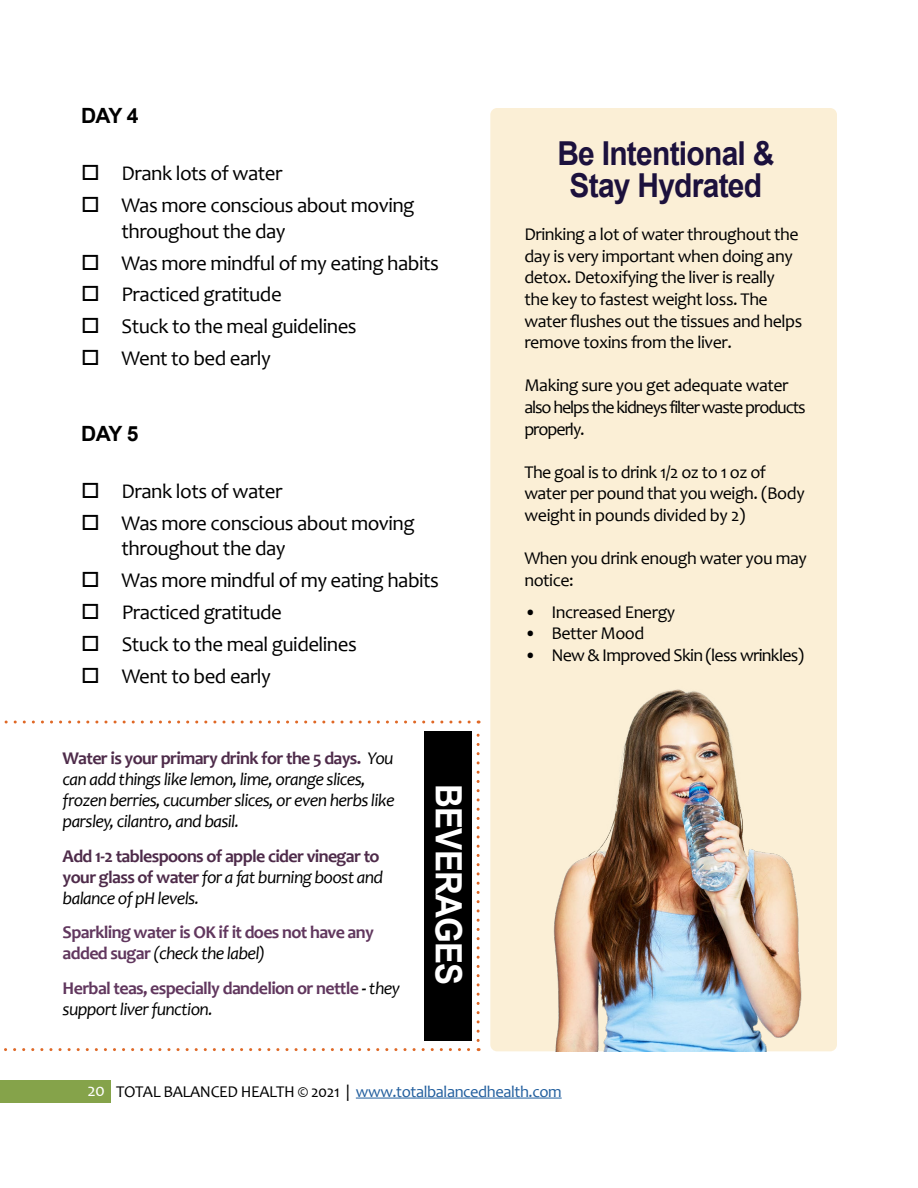
<style>
.page{position:relative;width:918px;height:1188px;background:#fff}
.page>*{position:absolute;margin:0;border:0;box-sizing:border-box;transform-origin:0 0}
.t1{font:700 36.3px "Arial";letter-spacing:-.025em;color:#fff;scale:.91 1}
.t2{font:700 33px/31.5px "Arial";letter-spacing:-.025em;color:#1c113d;text-align:center;scale:.91 1}
.t3{font:21px/32px "Candara";letter-spacing:-.025em;color:#000}
.t4{font:700 21px "Arial";letter-spacing:-.07em;color:#000}
.t5{font:18px/21.6px "Candara";letter-spacing:-.025em;color:#000}
.t6{font:italic 18px/21px "Candara";letter-spacing:-.035em;color:#000}
.t7{font:700 18px/21px "Candara";letter-spacing:-.035em;color:#61375e}
.t8{font:700 18px/21px "Candara";letter-spacing:-.035em;color:#4e2b4a}
.t9{font:18px/21.6px "Candara";letter-spacing:-.06em;color:#000}
.t10{font:16.5px "Candara";letter-spacing:-.025em;color:#215e9e}
.s1{font-weight:700;font-style:normal;color:#4e2b4a}
.s2{font-weight:400;font-style:italic;color:#000}
.s3{color:#000}
.s4{font-size:18px;color:#fff}
</style>
<div class="page">
<hr style="left:356px;top:1098px;width:206px;height:1px;background:#215e9e">
<div style="left:0;top:1080px;width:111px;height:22px;background:#85a34a"></div>
<div style="left:490px;top:108px;width:347px;height:943px;background:#fbefd6;border-radius:7px"></div>
<img style="left:553px;top:689px;width:284px;height:362px">
<svg style="left:4px;top:1048px;width:475px;height:3px"></svg>
<svg style="left:477px;top:721px;width:3px;height:319px"></svg>
<svg style="left:4px;top:721px;width:465px;height:3px"></svg>
<div style="left:425px;top:731px;width:47px;height:310px;background:#000"></div>
<p class="t4" style="left:81px;top:101px;width:59px">DAY 4</p>
<p class="t3" style="left:122px;top:157px;width:295px">Drank lots of water<br>Was more conscious about moving</p>
<p class="t3" style="left:122px;top:215px;width:319px">throughout the day<br>Was more mindful of my eating habits<br>Practiced gratitude<br>Stuck to the meal guidelines<br>Went to bed early</p>
<p class="t4" style="left:81px;top:419px;width:59px">DAY 5</p>
<p class="t3" style="left:122px;top:475px;width:295px">Drank lots of water<br>Was more conscious about moving</p>
<p class="t3" style="left:122px;top:532px;width:319px">throughout the day<br>Was more mindful of my eating habits<br>Practiced gratitude<br>Stuck to the meal guidelines<br>Went to bed early</p>
<p class="t6" style="left:63px;top:748px;width:333px"><span class="s1">Water is your primary drink for the 5 days.</span> You can add things like lemon, lime, orange slices, frozen berries, cucumber slices, or even herbs like parsley, cilantro, and basil.</p>
<p class="t8" style="left:63px;top:845px;width:322px">Add 1-2 tablespoons of apple cider vinegar to your glass of water <span class="s2">for a fat burning boost and balance of pH levels.</span></p>
<p class="t7" style="left:63px;top:922px;width:313px">Sparkling water is OK if it does not have any added sugar <span class="s2">(check the label)</span></p>
<p class="t7" style="left:63px;top:977px;width:339px">Herbal teas, especially dandelion or nettle <span class="s3">-</span> <span class="s2">they support liver function.</span></p>
<h1 class="t1" style="left:474px;top:784px;width:222px;rotate:90deg">BEVERAGES</h1>
<h2 class="t2" style="left:557px;top:138px;width:240px">Be Intentional &amp;<br>Stay Hydrated</h2>
<p class="t5" style="left:524px;top:223px;width:279px">Drinking a lot of water throughout the day is very important when doing any detox. Detoxifying the liver is really the key to fastest weight loss. The water flushes out the tissues and helps remove toxins from the liver.</p>
<p class="t9" style="left:524px;top:375px;width:283px">Making sure you get adequate water also helps the kidneys filter waste products properly.</p>
<p class="t5" style="left:524px;top:461px;width:282px">The goal is to drink 1/2 oz to 1 oz of water per pound that you weigh. (Body weight in pounds divided by 2)</p>
<p class="t5" style="left:524px;top:547px;width:284px">When you drink enough water you may notice:</p>
<p class="t5" style="left:524px;top:601px;width:152px">• Increased Energy</p>
<p class="t5" style="left:524px;top:623px;width:122px">• Better Mood</p>
<p class="t5" style="left:524px;top:644px;width:281px">• New &amp; Improved Skin (less wrinkles)</p>
<p class="t10" style="left:87px;top:1081px;width:476px"><span class="s4">20</span> <span class="s3">TOTAL BALANCED HEALTH © 2021 |</span> www.totalbalancedhealth.com</p>
</div>
